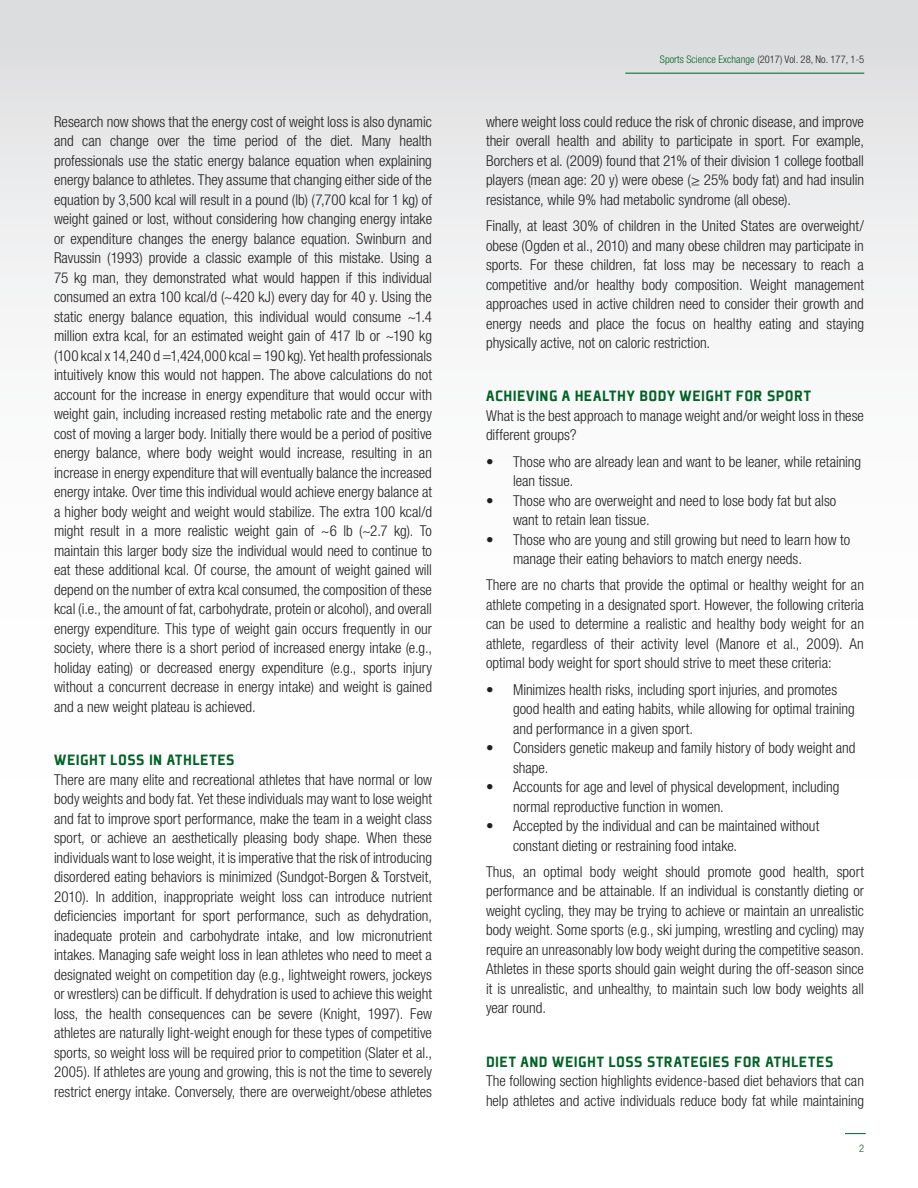
<style>
.page{position:relative;width:918px;height:1188px;background:#fff}
.page>*{position:absolute;margin:0;border:0;box-sizing:border-box;transform-origin:0 0}
.HEADINGS{font:900 16.5px "Plexes Pro";letter-spacing:.025em;color:#016226}
.REFERENCES{font:900 16.5px "Plexes Pro";letter-spacing:.025em;color:#016226}
.REFERENCES-2{font:300 condensed 15px/19.5px "Helvetica Neue LT Pro";color:#231f20}
.t1{font:300 condensed 10.5px "Helvetica Neue LT Pro";letter-spacing:.005em;color:#231f20}
.t2{font:300 condensed 10.5px "Helvetica Neue LT Pro";color:#016226}
.s1{color:#016226}
</style>
<div class="page">
<div style="left:0;top:0;width:918px;height:1188px;background:linear-gradient(to bottom,#e8e9ea,#fff)"></div>
<hr style="left:625px;top:73px;width:239px;height:1px;background:#016226">
<svg style="left:845px;top:1133px;width:21px;height:1px"></svg>
<p class="REFERENCES-2" style="left:54px;top:112px;width:380px;text-align:justify">Research now shows that the energy cost of weight loss is also dynamic and can change over the time period of the diet. Many health professionals use the static energy balance equation when explaining energy balance to athletes. They assume that changing either side of the equation by 3,500 kcal will result in a pound (lb) (7,700 kcal for 1 kg) of weight gained or lost, without considering how changing energy intake or expenditure changes the energy balance equation. Swinburn and Ravussin (1993) provide a classic example of this mistake. Using a 75 kg man, they demonstrated what would happen if this individual consumed an extra 100 kcal/d (~420 kJ) every day for 40 y. Using the static energy balance equation, this individual would consume ~1.4 million extra kcal, for an estimated weight gain of 417 lb or ~190 kg (100 kcal x 14,240 d =1,424,000 kcal = 190 kg). Yet health professionals intuitively know this would not happen. The above calculations do not account for the increase in energy expenditure that would occur with weight gain, including increased resting metabolic rate and the energy cost of moving a larger body. Initially there would be a period of positive energy balance, where body weight would increase, resulting in an increase in energy expenditure that will eventually balance the increased energy intake. Over time this individual would achieve energy balance at a higher body weight and weight would stabilize. The extra 100 kcal/d might result in a more realistic weight gain of ~6 lb (~2.7 kg). To maintain this larger body size the individual would need to continue to eat these additional kcal. Of course, the amount of weight gained will depend on the number of extra kcal consumed, the composition of these kcal (i.e., the amount of fat, carbohydrate, protein or alcohol), and overall energy expenditure. This type of weight gain occurs frequently in our society, where there is a short period of increased energy intake (e.g., holiday eating) or decreased energy expenditure (e.g., sports injury without a concurrent decrease in energy intake) and weight is gained and a new weight plateau is achieved.</p>
<p class="REFERENCES" style="left:54px;top:750px;width:182px">WEIGHT LOSS IN ATHLETES</p>
<p class="REFERENCES-2" style="left:54px;top:770px;width:380px;text-align:justify">There are many elite and recreational athletes that have normal or low body weights and body fat. Yet these individuals may want to lose weight and fat to improve sport performance, make the team in a weight class sport, or achieve an aesthetically pleasing body shape. When these individuals want to lose weight, it is imperative that the risk of introducing disordered eating behaviors is minimized (Sundgot-Borgen &amp; Torstveit, 2010). In addition, inappropriate weight loss can introduce nutrient deficiencies important for sport performance, such as dehydration, inadequate protein and carbohydrate intake, and low micronutrient intakes. Managing safe weight loss in lean athletes who need to meet a designated weight on competition day (e.g., lightweight rowers, jockeys or wrestlers) can be difficult. If dehydration is used to achieve this weight loss, the health consequences can be severe (Knight, 1997). Few athletes are naturally light-weight enough for these types of competitive sports, so weight loss will be required prior to competition (Slater et al., 2005). If athletes are young and growing, this is not the time to severely restrict energy intake. Conversely, there are overweight/obese athletes</p>
<p class="t1" style="left:660px;top:53px;width:206px"><span class="s1">Sports Science Exchange</span> (2017) Vol. 28, No. 177, 1-5</p>
<p class="REFERENCES-2" style="left:486px;top:112px;width:380px;text-align:justify">where weight loss could reduce the risk of chronic disease, and improve their overall health and ability to participate in sport. For example, Borchers et al. (2009) found that 21% of their division 1 college football players (mean age: 20 y) were obese (≥ 25% body fat) and had insulin resistance, while 9% had metabolic syndrome (all obese).</p>
<p class="REFERENCES-2" style="left:486px;top:216px;width:380px;text-align:justify">Finally, at least 30% of children in the United States are overweight/ obese (Ogden et al., 2010) and many obese children may participate in sports. For these children, fat loss may be necessary to reach a competitive and/or healthy body composition. Weight management approaches used in active children need to consider their growth and energy needs and place the focus on healthy eating and staying physically active, not on caloric restriction.</p>
<p class="HEADINGS" style="left:486px;top:386px;width:327px">ACHIEVING A HEALTHY BODY WEIGHT FOR SPORT</p>
<p class="REFERENCES-2" style="left:486px;top:406px;width:379px">What is the best approach to manage weight and/or weight loss in these different groups?</p>
<p class="REFERENCES-2" style="left:513px;top:452px;width:350px;text-indent:-27px">• Those who are already lean and want to be leaner, while retaining lean tissue.</p>
<p class="REFERENCES-2" style="left:513px;top:491px;width:325px;text-indent:-27px">• Those who are overweight and need to lose body fat but also want to retain lean tissue.</p>
<p class="REFERENCES-2" style="left:513px;top:530px;width:339px;text-indent:-27px">• Those who are young and still growing but need to learn how to manage their eating behaviors to match energy needs.</p>
<p class="REFERENCES-2" style="left:486px;top:575px;width:380px;text-align:justify">There are no charts that provide the optimal or healthy weight for an athlete competing in a designated sport. However, the following criteria can be used to determine a realistic and healthy body weight for an athlete, regardless of their activity level (Manore et al., 2009). An optimal body weight for sport should strive to meet these criteria:</p>
<p class="REFERENCES-2" style="left:513px;top:680px;width:343px;text-indent:-27px">• Minimizes health risks, including sport injuries, and promotes good health and eating habits, while allowing for optimal training and performance in a given sport.</p>
<p class="REFERENCES-2" style="left:513px;top:738px;width:344px;text-indent:-27px">• Considers genetic makeup and family history of body weight and shape.</p>
<p class="REFERENCES-2" style="left:513px;top:777px;width:328px;text-indent:-27px">• Accounts for age and level of physical development, including normal reproductive function in women.</p>
<p class="REFERENCES-2" style="left:513px;top:816px;width:308px;text-indent:-27px">• Accepted by the individual and can be maintained without constant dieting or restraining food intake.</p>
<p class="REFERENCES-2" style="left:486px;top:862px;width:380px;text-align:justify">Thus, an optimal body weight should promote good health, sport performance and be attainable. If an individual is constantly dieting or weight cycling, they may be trying to achieve or maintain an unrealistic body weight. Some sports (e.g., ski jumping, wrestling and cycling) may require an unreasonably low body weight during the competitive season.<br>Athletes in these sports should gain weight during the off-season since it is unrealistic, and unhealthy, to maintain such low body weights all year round.</p>
<p class="HEADINGS" style="left:486px;top:1051px;width:349px">DIET AND WEIGHT LOSS STRATEGIES FOR ATHLETES</p>
<p class="REFERENCES-2" style="left:486px;top:1071px;width:380px">The following section highlights evidence-based diet behaviors that can help athletes and active individuals reduce body fat while maintaining</p>
<p class="t2" style="left:859px;top:1142px;width:7px">2</p>
</div>
